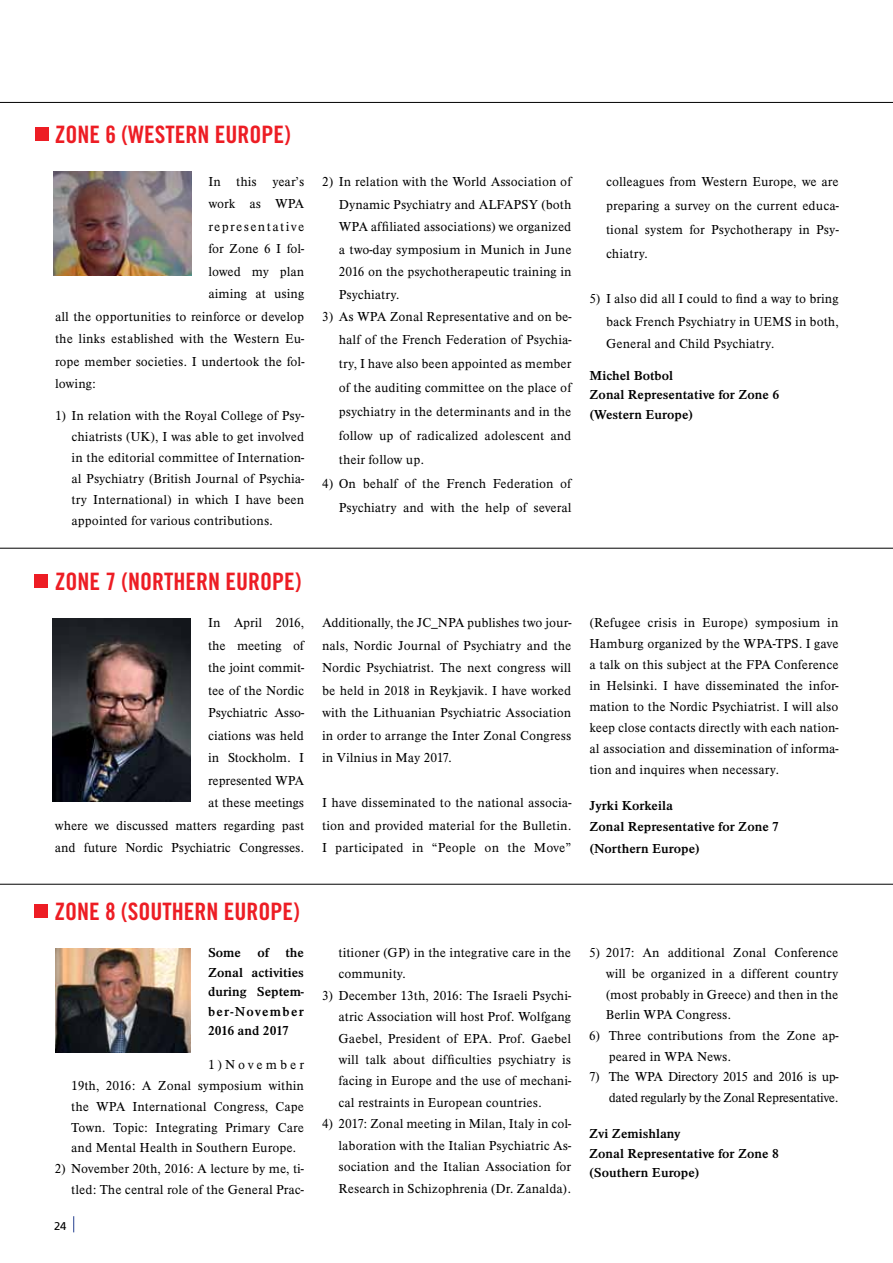
<style>
.page{position:relative;width:893px;height:1263px;background:#fff}
.page>*{position:absolute;margin:0;border:0;box-sizing:border-box;transform-origin:0 0}
.t1{font:24px "Trade Gothic Bold Cond Twenty";color:#ed1d24}
.t2{font:300 13.5px/22.5px "Timeless EF";color:#000;text-align:justify}
.t3{font:700 13.5px/19.5px "Timeless EF";color:#000}
.t4{font:300 13.5px/20.7px "Timeless EF";letter-spacing:-.03em;color:#000;text-align:right}
.t5{font:300 13.5px "Timeless EF";letter-spacing:.1em;color:#000}
.t6{font:11.25px "Frutiger";color:#000}
</style>
<div class="page">
<hr style="left:0;top:102px;width:893px;height:1px;background:#000">
<svg style="left:73px;top:1216px;width:1px;height:16px"></svg>
<hr style="left:0;top:548px;width:893px;height:1px;background:#000">
<div style="left:35px;top:127px;width:14px;height:14px;background:#ed1d24"></div>
<img style="left:53px;top:171px;width:138px;height:104px">
<div style="left:35px;top:574px;width:13px;height:13px;background:#ed1d24"></div>
<img style="left:53px;top:618px;width:138px;height:183px">
<hr style="left:0;top:884px;width:893px;height:1px;background:#000">
<div style="left:34px;top:904px;width:14px;height:13px;background:#ed1d24"></div>
<img style="left:56px;top:948px;width:135px;height:104px">
<h1 class="t1" style="left:55px;top:120px;width:101px">ZONE 6 (WESTERN</h1>
<h1 class="t1" style="left:215px;top:120px;width:77px">EUROPE)</h1>
<p class="t2" style="left:208px;top:170px;width:97px">In this year’s</p>
<p class="t2" style="left:208px;top:193px;width:97px">work as WPA</p>
<p class="t5" style="left:208px;top:219px;width:97px">representative</p>
<p class="t2" style="left:208px;top:238px;width:97px">for Zone 6 I fol-</p>
<p class="t2" style="left:208px;top:260px;width:97px">lowed my plan</p>
<p class="t2" style="left:208px;top:283px;width:97px">aiming at using</p>
<p class="t2" style="left:55px;top:305px;width:251px">all the opportunities to reinforce or develop</p>
<p class="t2" style="left:55px;top:328px;width:251px">the links established with the Western Eu-</p>
<p class="t2" style="left:55px;top:350px;width:251px">rope member societies. I undertook the fol-</p>
<p class="t2" style="left:55px;top:373px;width:42px">lowing:</p>
<p class="t2" style="left:72px;top:405px;width:234px;line-height:21px;text-indent:-16px">1) In relation with the Royal College of Psy&shy;chiatrists (UK), I was able to get involved in the editorial committee of Internation&shy;al Psychiatry (British Journal of Psychia&shy;try International) in which I have been appointed for various contributions.</p>
<p class="t2" style="left:339px;top:170px;width:234px;text-indent:-16px">2) In relation with the World Association of Dynamic Psychiatry and ALFAPSY (both WPA affiliated associations) we organized a two-day symposium in Munich in June 2016 on the psychotherapeutic training in Psychiatry.</p>
<p class="t2" style="left:322px;top:306px;width:251px;text-align:right">3) As WPA Zonal Representative and on be&shy;half of the French Federation of Psychia-</p>
<p class="t2" style="left:339px;top:351px;width:234px;line-height:24px">try, I have also been appointed as member of the auditing committee on the place of psychiatry in the determinants and in the follow up of radicalized adolescent and their follow up.</p>
<p class="t2" style="left:322px;top:471px;width:251px;line-height:24px;text-align:right">4) On behalf of the French Federation of<br>Psychiatry and with the help of several</p>
<p class="t2" style="left:606px;top:170px;width:234px;line-height:24px">colleagues from Western Europe, we are preparing a survey on the current educa&shy;tional system for Psychotherapy in Psy&shy;chiatry.</p>
<p class="t2" style="left:606px;top:288px;width:234px;text-indent:-16px">5) I also did all I could to find a way to bring back French Psychiatry in UEMS in both, General and Child Psychiatry.</p>
<p class="t3" style="left:590px;top:366px;width:191px">Michel Botbol<br>Zonal Representative for Zone 6 (Western Europe)</p>
<h1 class="t1" style="left:55px;top:567px;width:110px">ZONE 7 (NORTHERN</h1>
<h1 class="t1" style="left:225px;top:567px;width:77px">EUROPE)</h1>
<p class="t2" style="left:55px;top:612px;width:251px;text-align:right">In April 2016,<br>the meeting of<br>the joint commit-<br>tee of the Nordic<br>Psychiatric Asso-<br>ciations was held<br>in Stockholm. I<br>represented WPA<br>at these meetings<br>where we discussed matters regarding past and future Nordic Psychiatric Congresses.</p>
<p class="t2" style="left:322px;top:612px;width:251px">Additionally, the JC_NPA publishes two jour&shy;nals, Nordic Journal of Psychiatry and the Nordic Psychiatrist. The next congress will be held in 2018 in Reykjavik. I have worked with the Lithuanian Psychiatric Association in order to arrange the Inter Zonal Congress in Vilnius in May 2017.</p>
<p class="t2" style="left:322px;top:792px;width:251px">I have disseminated to the national associa&shy;tion and provided material for the Bulletin.<br>I participated in “People on the Move”</p>
<p class="t2" style="left:589px;top:613px;width:251px;line-height:21px">(Refugee crisis in Europe) symposium in Hamburg organized by the WPA-TPS. I gave a talk on this subject at the FPA Conference in Helsinki. I have disseminated the infor&shy;mation to the Nordic Psychiatrist. I will also keep close contacts directly with each nation&shy;al association and dissemination of informa&shy;tion and inquires when necessary.</p>
<p class="t3" style="left:589px;top:796px;width:191px;line-height:21px">Jyrki Korkeila<br>Zonal Representative for Zone 7 (Northern Europe)</p>
<h1 class="t1" style="left:55px;top:897px;width:108px">ZONE 8 (SOUTHERN</h1>
<h1 class="t1" style="left:224px;top:897px;width:77px">EUROPE)</h1>
<p class="t3" style="left:208px;top:943px;width:97px;text-align:justify">Some of the Zonal activities during Septem&shy;ber-November 2016 and 2017</p>
<p class="t2" style="left:71px;top:1055px;width:234px;line-height:20.7px;text-indent:137px">1)November 19th, 2016: A Zonal symposium within the WPA International Congress, Cape Town. Topic: Integrating Primary Care and Mental Health in Southern Europe.</p>
<p class="t2" style="left:55px;top:1158px;width:251px;line-height:20.7px;text-align:right">2) November 20th, 2016: A lecture by me, ti&shy;tled: The central role of the General Prac-</p>
<p class="t6" style="left:54px;top:1220px;width:14px">24</p>
<p class="t2" style="left:338px;top:942px;width:234px;line-height:21px">titioner (GP) in the integrative care in the community.</p>
<p class="t2" style="left:338px;top:985px;width:234px;line-height:21.5px;text-indent:-16px">3) December 13th, 2016: The Israeli Psychi&shy;atric Association will host Prof. Wolfgang Gaebel, President of EPA. Prof. Gaebel will talk about difficulties psychiatry is facing in Europe and the use of mechani&shy;cal restraints in European countries.</p>
<p class="t2" style="left:338px;top:1113px;width:234px;line-height:21.5px;text-indent:-16px">4) 2017: Zonal meeting in Milan, Italy in col&shy;laboration with the Italian Psychiatric As&shy;sociation and the Italian Association for Research in Schizophrenia (Dr. Zanalda).</p>
<p class="t2" style="left:606px;top:943px;width:234px;line-height:20.7px;text-indent:-16px">5) 2017: An additional Zonal Conference will be organized in a different country (most probably in Greece) and then in the Berlin WPA Congress.</p>
<p class="t2" style="left:609px;top:1025px;width:231px;line-height:20.7px;text-indent:-19px">6) Three contributions from the Zone ap&shy;peared in WPA News.</p>
<p class="t4" style="left:589px;top:1067px;width:251px">7) The WPA Directory 2015 and 2016 is up&shy;dated regularly by the Zonal Representative.</p>
<p class="t3" style="left:589px;top:1124px;width:191px">Zvi Zemishlany<br>Zonal Representative for Zone 8 (Southern Europe)</p>
</div>
